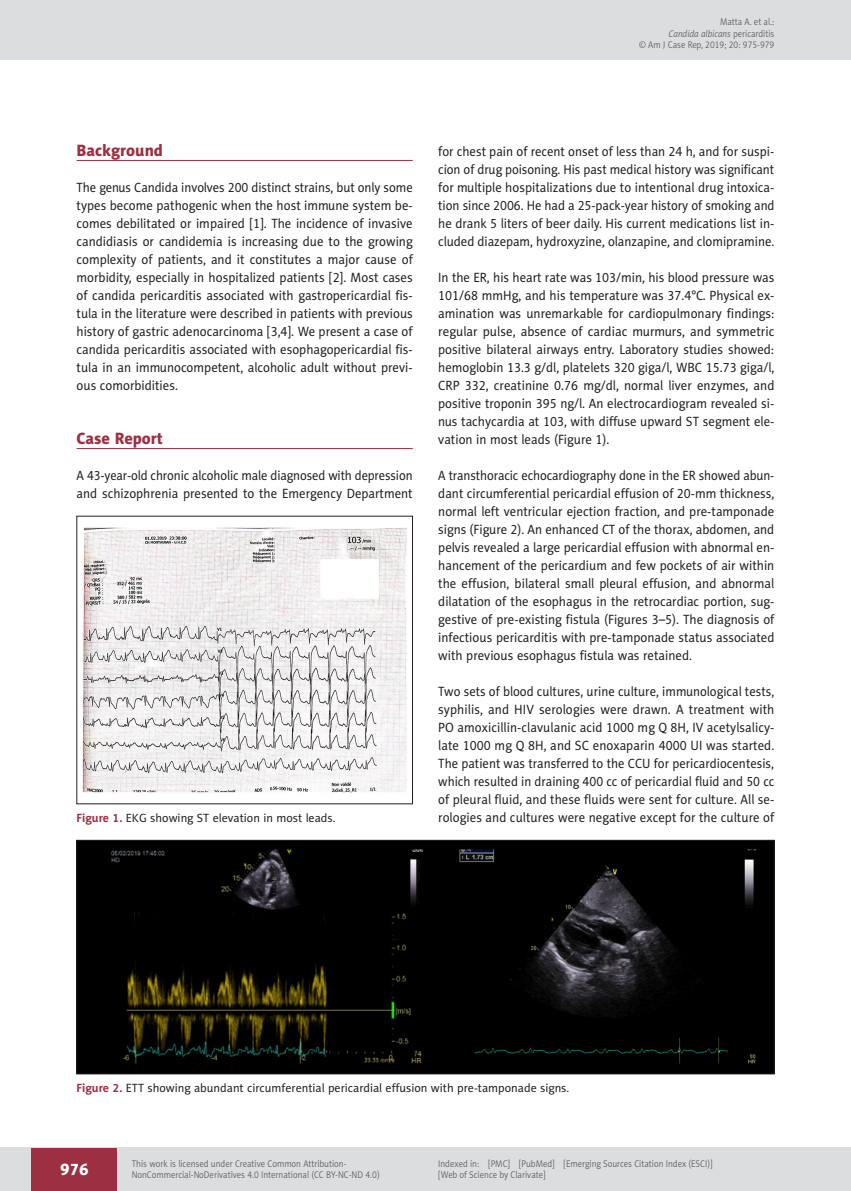
<style>
.page{position:relative;width:851px;height:1191px;background:#fff}
.page>*{position:absolute;margin:0;border:0;box-sizing:border-box;transform-origin:0 0}
.AJCR_Headline_1{font:16.5px "Naomi Sans EFN Heavy";color:#9d2f42}
.t1{font:16.5px "Naomi Sans EFN Heavy";color:#fff}
.AJCR_Body{font:13.5px/18px "Naomi Sans EFN";color:#231f20;text-align:justify;scale:.94 1}
.AJCR_Body-2{font:13.5px/18px "Naomi Sans EFN";color:#231f20;text-align:justify;scale:.95 1}
.AJCR_Body-3{font:13.5px/18px "Naomi Sans EFN";color:#231f20;scale:.93 1}
.AJCR_Rycina_tytul{font:12px "Naomi Sans EFN";color:#231f20}
.AJCR_pagina_zywa{font:9.75px/11.2px "Naomi Sans EFN Light";color:#57585a;scale:.9 1}
.AJCR_pagina_sygnatur{font:9.75px "Naomi Sans EFN Light";color:#57585a;scale:.9 1}
.s1{font-style:italic}
.s2{font-weight:700;color:#9d2f42}
</style>
<div class="page">
<hr style="left:77px;top:160px;width:335px;height:1px;background:#9d2f42">
<hr style="left:77px;top:448px;width:335px;height:1px;background:#9d2f42">
<img style="left:82px;top:527px;width:325px;height:266px">
<img style="left:79px;top:842px;width:693px;height:230px">
<div style="left:77px;top:840px;width:697px;height:234px;border:1px solid #231f20"></div>
<div style="left:0;top:1148px;width:850px;height:43px;background:#dcdddf"></div>
<div style="left:32px;top:1147px;width:85px;height:43px;background:#9d2f42"></div>
<div style="left:0;top:0;width:850px;height:60px;background:#dcdddf"></div>
<hr style="left:850px;top:0;width:1px;height:60px;background:#dcdddf">
<p class="AJCR_pagina_zywa" style="left:668px;top:16px;width:119px;text-align:right">Matta A. et al.:<br><span class="s1">Candida albicans</span> pericarditis</p>
<p class="AJCR_pagina_sygnatur" style="left:639px;top:39px;width:152px">© Am J Case Rep, 2019; 20: 975-979</p>
<p class="AJCR_Headline_1" style="left:77px;top:140px;width:88px">Background</p>
<p class="AJCR_Body" style="left:77px;top:178px;width:359px">The genus Candida involves 200 distinct strains, but only some types become pathogenic when the host immune system be&shy;comes debilitated or impaired [1]. The incidence of invasive candidiasis or candidemia is increasing due to the growing complexity of patients, and it constitutes a major cause of morbidity, especially in hospitalized patients [2]. Most cases of candida pericarditis associated with gastropericardial fis&shy;tula in the literature were described in patients with previous history of gastric adenocarcinoma [3,4]. We present a case of candida pericarditis associated with esophagopericardial fis&shy;tula in an immunocompetent, alcoholic adult without previ&shy;ous comorbidities.</p>
<p class="AJCR_Headline_1" style="left:77px;top:428px;width:88px">Case Report</p>
<p class="AJCR_Body-3" style="left:77px;top:466px;width:363px">A 43-year-old chronic alcoholic male diagnosed with depression and schizophrenia presented to the Emergency Department</p>
<p class="AJCR_Body-2" style="left:438px;top:142px;width:355px">for chest pain of recent onset of less than 24 h, and for suspi&shy;cion of drug poisoning. His past medical history was significant for multiple hospitalizations due to intentional drug intoxica&shy;tion since 2006. He had a 25-pack-year history of smoking and he drank 5 liters of beer daily. His current medications list in&shy;cluded diazepam, hydroxyzine, olanzapine, and clomipramine.</p>
<p class="AJCR_Body-2" style="left:438px;top:268px;width:355px">In the ER, his heart rate was 103/min, his blood pressure was 101/68 mmHg, and his temperature was 37.4°C. Physical ex&shy;amination was unremarkable for cardiopulmonary findings: regular pulse, absence of cardiac murmurs, and symmetric positive bilateral airways entry. Laboratory studies showed: hemoglobin 13.3 g/dl, platelets 320 giga/l, WBC 15.73 giga/l, CRP 332, creatinine 0.76 mg/dl, normal liver enzymes, and positive troponin 395 ng/l. An electrocardiogram revealed si&shy;nus tachycardia at 103, with diffuse upward ST segment ele&shy;vation in most leads (Figure 1).</p>
<p class="AJCR_Body-3" style="left:438px;top:466px;width:363px;text-align:justify">A transthoracic echocardiography done in the ER showed abun&shy;dant circumferential pericardial effusion of 20-mm thickness, normal left ventricular ejection fraction, and pre-tamponade signs (Figure 2). An enhanced CT of the thorax, abdomen, and pelvis revealed a large pericardial effusion with abnormal en&shy;hancement of the pericardium and few pockets of air within the effusion, bilateral small pleural effusion, and abnormal dilatation of the esophagus in the retrocardiac portion, sug&shy;gestive of pre-existing fistula (Figures 3–5). The diagnosis of infectious pericarditis with pre-tamponade status associated with previous esophagus fistula was retained.</p>
<p class="AJCR_Body" style="left:438px;top:682px;width:359px">Two sets of blood cultures, urine culture, immunological tests, syphilis, and HIV serologies were drawn. A treatment with PO amoxicillin-clavulanic acid 1000 mg Q 8H, IV acetylsalicy&shy;late 1000 mg Q 8H, and SC enoxaparin 4000 UI was started.<br>The patient was transferred to the CCU for pericardiocentesis, which resulted in draining 400 cc of pericardial fluid and 50 cc of pleural fluid, and these fluids were sent for culture. All se-</p>
<p class="AJCR_Rycina_tytul" style="left:77px;top:811px;width:260px"><span class="s2">Figure 1.</span> EKG showing ST elevation in most leads.</p>
<p class="AJCR_Body-2" style="left:438px;top:808px;width:355px">rologies and cultures were negative except for the culture of</p>
<p class="AJCR_Rycina_tytul" style="left:77px;top:1081px;width:494px"><span class="s2">Figure 2.</span> ETT showing abundant circumferential pericardial effusion with pre-tamponade signs.</p>
<p class="t1" style="left:60px;top:1159px;width:30px">976</p>
<p class="AJCR_pagina_zywa" style="left:132px;top:1158px;width:277px">This work is licensed under Creative Common Attribution-<br>NonCommercial-NoDerivatives 4.0 International (CC BY-NC-ND 4.0)</p>
<p class="AJCR_pagina_zywa" style="left:438px;top:1158px;width:306px">Indexed in: [PMC] [PubMed] [Emerging Sources Citation Index (ESCI)] [Web of Science by Clarivate]</p>
</div>
